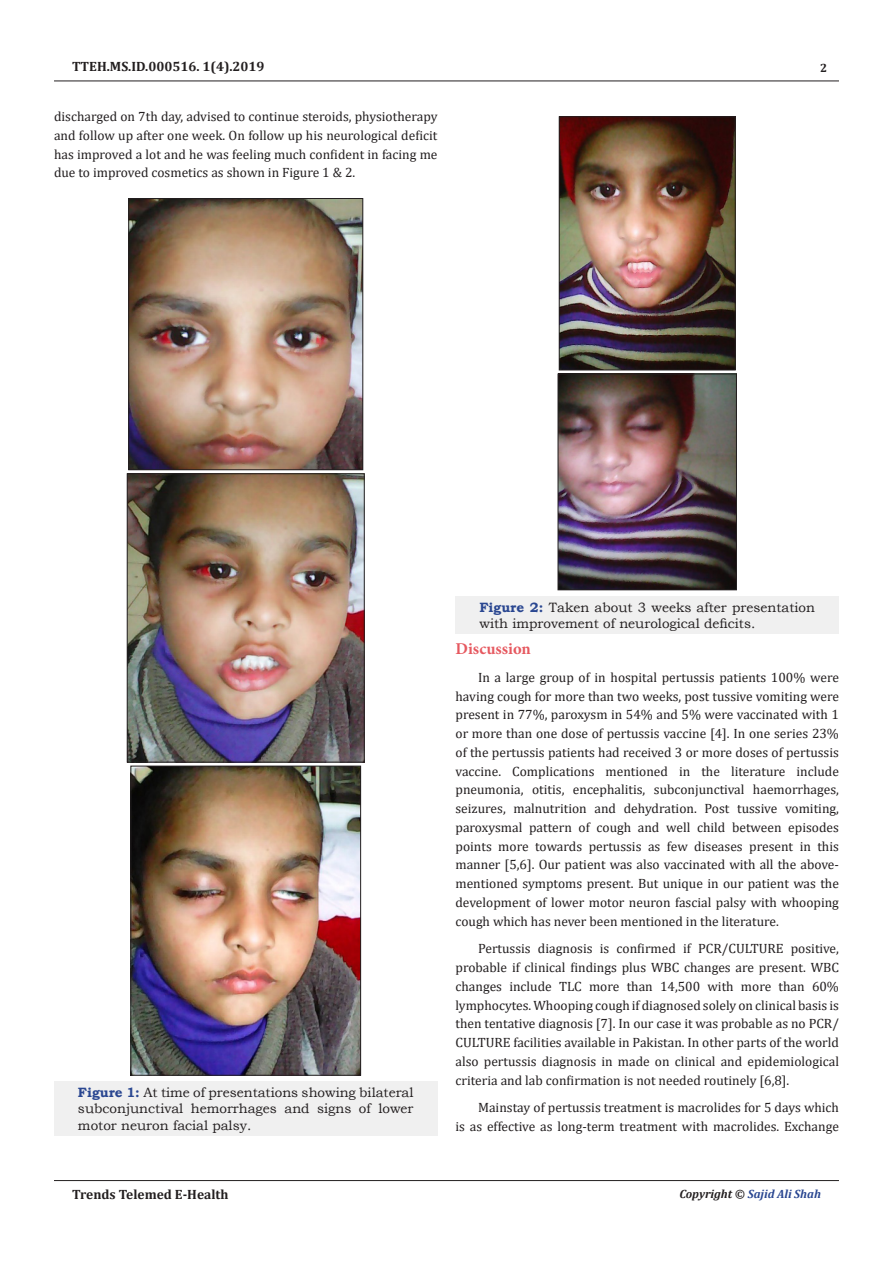
<style>
.page{position:relative;width:893px;height:1263px;background:#fff}
.page>*{position:absolute;margin:0;border:0;box-sizing:border-box;transform-origin:0 0}
.t1{font:700 16.5px "Minion Pro";color:#e65960}
.t2{font:13.5px/18.8px "Cambria";color:#231f20;text-align:justify}
.t3{font:13.5px/16.2px "Bookman Old Style";color:#231f20;text-align:justify}
.t4{font:700 13.5px "Cambria";color:#231f20}
.t5{font:italic 700 12px "Cambria";color:#2a4791}
.t6{font:700 12px "Cambria";color:#231f20}
.s1{font-weight:700;color:#2a4791}
.s2{color:#231f20}
</style>
<div class="page">
<hr style="left:54px;top:81px;width:785px;height:1px;background:#231f20">
<hr style="left:54px;top:1180px;width:785px;height:1px;background:#231f20">
<div style="left:54px;top:1081px;width:383px;height:54px;background:#f0f0f0"></div>
<img style="left:130px;top:200px;width:231px;height:268px">
<div style="left:128px;top:198px;width:235px;height:272px;border:1px solid #231f20"></div>
<img style="left:129px;top:475px;width:233px;height:285px">
<div style="left:127px;top:473px;width:237px;height:289px;border:1px solid #231f20"></div>
<img style="left:133px;top:768px;width:226px;height:305px">
<div style="left:131px;top:766px;width:230px;height:309px;border:1px solid #231f20"></div>
<div style="left:455px;top:596px;width:384px;height:38px;background:#f0f0f0"></div>
<img style="left:561px;top:119px;width:172px;height:249px">
<div style="left:559px;top:117px;width:176px;height:253px;border:1px solid #231f20"></div>
<img style="left:560px;top:376px;width:175px;height:212px">
<div style="left:558px;top:374px;width:179px;height:216px;border:1px solid #231f20"></div>
<p class="t4" style="left:72px;top:56px;width:194px">TTEH.MS.ID.000516. 1(4).2019</p>
<p class="t2" style="left:54px;top:107px;width:385px">discharged on 7th day, advised to continue steroids, physiotherapy and follow up after one week. On follow up his neurological deficit has improved a lot and he was feeling much confident in facing me due to improved cosmetics as shown in Figure 1 &amp; 2.</p>
<p class="t6" style="left:820px;top:60px;width:9px">2</p>
<p class="t3" style="left:78px;top:1084px;width:337px"><span class="s1">Figure 1:</span> At time of presentations showing bilateral subconjunctival hemorrhages and signs of lower motor neuron facial palsy.</p>
<p class="t3" style="left:479px;top:599px;width:337px"><span class="s1">Figure 2:</span> Taken about 3 weeks after presentation with improvement of neurological deficits.</p>
<p class="t1" style="left:455px;top:637px;width:77px">Discussion</p>
<p class="t2" style="left:455px;top:668px;width:385px;text-indent:22px">In a large group of in hospital pertussis patients 100% were having cough for more than two weeks, post tussive vomiting were present in 77%, paroxysm in 54% and 5% were vaccinated with 1 or more than one dose of pertussis vaccine [4]. In one series 23% of the pertussis patients had received 3 or more doses of pertussis vaccine. Complications mentioned in the literature include pneumonia, otitis, encephalitis, subconjunctival haemorrhages, seizures, malnutrition and dehydration. Post tussive vomiting, paroxysmal pattern of cough and well child between episodes points more towards pertussis as few diseases present in this manner [5,6]. Our patient was also vaccinated with all the above&shy;mentioned symptoms present. But unique in our patient was the development of lower motor neuron fascial palsy with whooping cough which has never been mentioned in the literature.</p>
<p class="t2" style="left:455px;top:939px;width:385px;text-indent:22px">Pertussis diagnosis is confirmed if PCR/CULTURE positive, probable if clinical findings plus WBC changes are present. WBC changes include TLC more than 14,500 with more than 60% lymphocytes. Whooping cough if diagnosed solely on clinical basis is then tentative diagnosis [7]. In our case it was probable as no PCR/ CULTURE facilities available in Pakistan. In other parts of the world also pertussis diagnosis in made on clinical and epidemiological criteria and lab confirmation is not needed routinely [6,8].</p>
<p class="t2" style="left:455px;top:1098px;width:385px;text-align:right">Mainstay of pertussis treatment is macrolides for 5 days which<br>is as effective as long-term treatment with macrolides. Exchange</p>
<p class="t4" style="left:72px;top:1185px;width:158px">Trends Telemed E-Health</p>
<p class="t5" style="left:679px;top:1185px;width:143px"><span class="s2">Copyright ©</span> Sajid Ali Shah</p>
</div>
